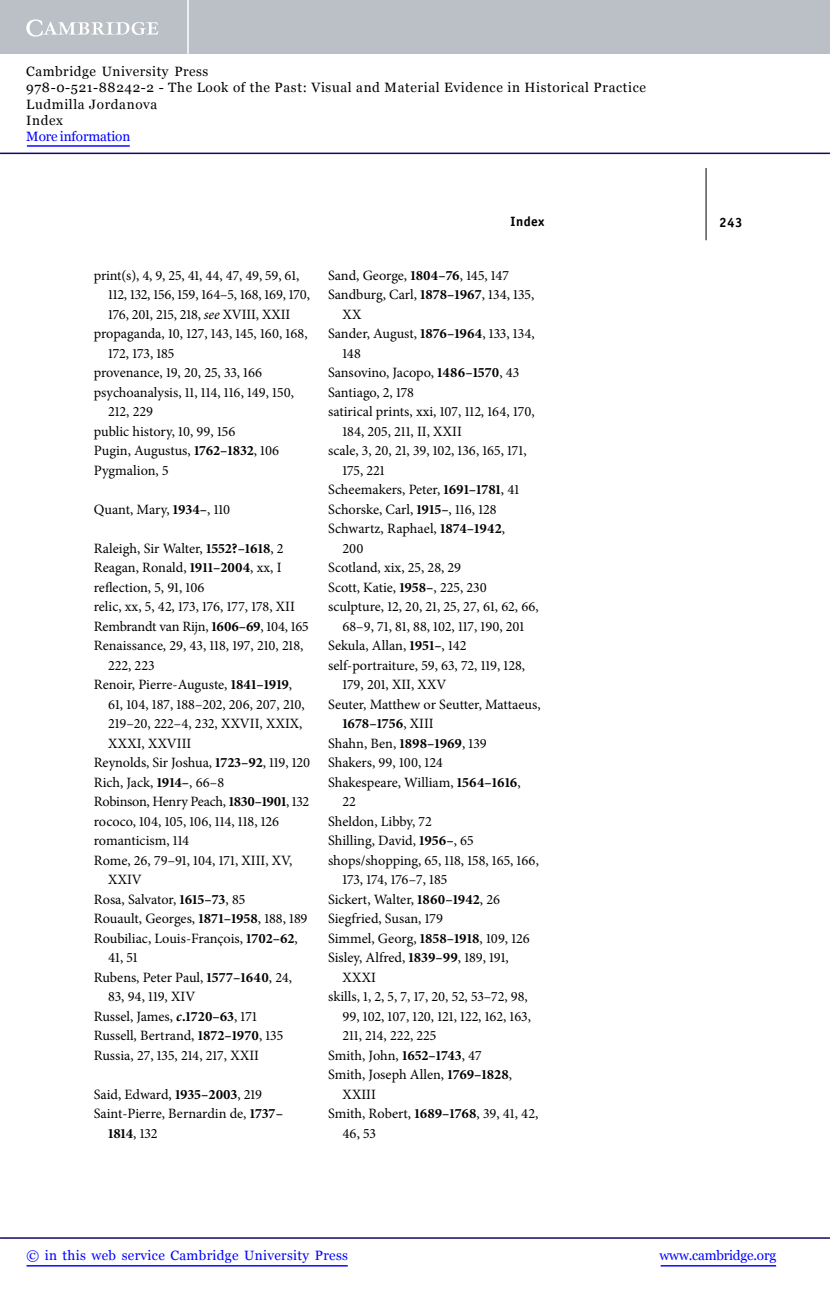
<style>
.page{position:relative;width:830px;height:1289px;background:#fff}
.page>*{position:absolute;margin:0;border:0;box-sizing:border-box;transform-origin:0 0}
.t1{font:14.25px "Minion Pro";color:#000}
.t2{font:14.25px "Minion Pro";letter-spacing:-.02em;color:#000}
.t3{font:700 14.25px "Minion Pro";letter-spacing:-.01em;color:#000}
.t4{font:13.5px/16.2px "Georgia";letter-spacing:.045em;color:#000}
.t5{font:13.5px "Georgia";letter-spacing:.025em;color:#00f}
.t6{font:13.5px "Georgia";letter-spacing:-.015em;color:#00f}
.t7{font:13.5px "Georgia";letter-spacing:-.01em;color:#00f}
.t8{font:700 13.5px "Officina Sans";letter-spacing:.025em;color:#000}
.s1{font-style:italic}
.s2{font-weight:700}
.s3{font-weight:700;font-style:italic}
.s4{font-weight:400}
</style>
<div class="page">
<hr style="left:705px;top:169px;width:1px;height:71px;background:#000">
<div style="left:0;top:0;width:829px;height:54px;background:#bac0c6"></div>
<svg style="left:26px;top:19px;width:132px;height:18px"></svg>
<hr style="left:187px;top:0;width:2px;height:54px;background:#fff">
<hr style="left:0;top:153px;width:829px;height:1px;background:#150666">
<hr style="left:27px;top:145px;width:103px;height:2px;background:#00f">
<hr style="left:660px;top:1265px;width:115px;height:1px;background:#00f">
<hr style="left:0;top:1237px;width:829px;height:2px;background:#150666">
<hr style="left:26px;top:1265px;width:321px;height:1px;background:#00f">
<p class="t4" style="left:26px;top:64px;width:621px">Cambridge University Press<br>978-0-521-88242-2 - The Look of the Past: Visual and Material Evidence in Historical Practice Ludmilla Jordanova<br>Index</p>
<p class="t7" style="left:26px;top:128px;width:105px">More information</p>
<p class="t1" style="left:94px;top:270px;width:207px">print(s), 4 , 9 , 25 , 41 , 44 , 47 , 49 , 59 , 61 ,</p>
<p class="t1" style="left:108px;top:289px;width:203px">112 , 132 , 156 , 159 , 164–5 , 168 , 169 , 170 ,</p>
<p class="t1" style="left:108px;top:309px;width:184px">176 , 201 , 215 , 218, <span class="s1">see</span> XVIII , XXII</p>
<p class="t1" style="left:94px;top:328px;width:215px">propaganda, 10 , 127 , 143 , 145 , 160 , 168 ,</p>
<p class="t1" style="left:108px;top:348px;width:68px">172 , 173 , 185</p>
<p class="t1" style="left:94px;top:367px;width:170px">provenance, 19 , 20 , 25 , 33 , 166</p>
<p class="t1" style="left:94px;top:387px;width:201px">psychoanalysis, 11 , 114 , 116 , 149 , 150 ,</p>
<p class="t1" style="left:108px;top:406px;width:46px">212 , 229</p>
<p class="t1" style="left:94px;top:426px;width:143px">public history, 10 , 99 , 156</p>
<p class="t1" style="left:94px;top:445px;width:187px">Pugin, Augustus, <span class="s2">1762–1832</span> , 106</p>
<p class="t1" style="left:94px;top:465px;width:76px">Pygmalion, 5</p>
<p class="t1" style="left:94px;top:504px;width:138px">Quant, Mary, <span class="s2">1934–</span> , 110</p>
<p class="t1" style="left:94px;top:543px;width:191px">Raleigh, Sir Walter, <span class="s2">1552?–1618</span> , 2</p>
<p class="t1" style="left:94px;top:562px;width:189px">Reagan, Ronald, <span class="s2">1911–2004</span> , xx , I</p>
<p class="t1" style="left:94px;top:582px;width:112px">reflection, 5 , 91 , 106</p>
<p class="t1" style="left:94px;top:601px;width:202px">relic, xx , 5 , 42 , 173 , 176 , 177 , 178 , XII</p>
<p class="t1" style="left:94px;top:621px;width:216px">Rembrandt van Rijn, <span class="s2">1606–69</span> , 104 , 165</p>
<p class="t1" style="left:94px;top:640px;width:211px">Renaissance, 29 , 43 , 118 , 197 , 210 , 218 ,</p>
<p class="t1" style="left:108px;top:660px;width:48px">222 , 223</p>
<p class="t1" style="left:94px;top:679px;width:200px">Renoir, Pierre-Auguste, <span class="s2">1841–1919</span> ,</p>
<p class="t1" style="left:108px;top:699px;width:198px">61 , 104 , 187 , 188–202 , 206 , 207 , 210 ,</p>
<p class="t1" style="left:108px;top:718px;width:196px">219–20 , 222–4 , 232 , XXVII , XXIX ,</p>
<p class="t1" style="left:108px;top:738px;width:85px">XXXI , XXVIII</p>
<p class="t1" style="left:94px;top:757px;width:218px">Reynolds, Sir Joshua, <span class="s2">1723–92</span> , 119 , 120</p>
<p class="t1" style="left:94px;top:777px;width:132px">Rich, Jack, <span class="s2">1914–</span> , 66–8</p>
<p class="t2" style="left:94px;top:796px;width:216px">Robinson, Henry Peach, <span class="s2">1830–1901</span> , 132</p>
<p class="t1" style="left:94px;top:816px;width:187px">rococo, 104 , 105 , 106 , 114 , 118 , 126</p>
<p class="t1" style="left:94px;top:835px;width:97px">romanticism, 114</p>
<p class="t1" style="left:94px;top:855px;width:200px">Rome, 26 , 79–91 , 104 , 171 , XIII , XV ,</p>
<p class="t1" style="left:108px;top:874px;width:35px">XXIV</p>
<p class="t1" style="left:94px;top:894px;width:153px">Rosa, Salvator, <span class="s2">1615–73</span> , 85</p>
<p class="t1" style="left:94px;top:913px;width:215px">Rouault, Georges, <span class="s2">1871–1958</span> , 188 , 189</p>
<p class="t1" style="left:94px;top:933px;width:205px">Roubiliac, Louis-Fran ç ois, <span class="s2">1702–62</span> ,</p>
<p class="t1" style="left:108px;top:952px;width:31px">41 , 51</p>
<p class="t1" style="left:94px;top:972px;width:200px">Rubens, Peter Paul, <span class="s2">1577–1640</span> , 24 ,</p>
<p class="t1" style="left:108px;top:991px;width:89px">83 , 94 , 119 , XIV</p>
<p class="t1" style="left:94px;top:1011px;width:164px">Russel, James, <span class="s3">c</span><span class="s2">.1720–63</span> , 171</p>
<p class="t1" style="left:94px;top:1030px;width:191px">Russell, Bertrand, <span class="s2">1872–1970</span> , 135</p>
<p class="t1" style="left:94px;top:1050px;width:167px">Russia, 27 , 135 , 214 , 217 , XXII</p>
<p class="t1" style="left:94px;top:1089px;width:170px">Said, Edward, <span class="s2">1935–2003</span> , 219</p>
<p class="t1" style="left:94px;top:1108px;width:190px">Saint-Pierre, Bernardin de, <span class="s2">1737–</span></p>
<p class="t3" style="left:108px;top:1128px;width:51px">1814 <span class="s4">, 132</span></p>
<p class="t8" style="left:510px;top:217px;width:35px">Index</p>
<p class="t8" style="left:719px;top:217px;width:25px">243</p>
<p class="t1" style="left:328px;top:270px;width:182px">Sand, George, <span class="s2">1804–76</span> , 145 , 147</p>
<p class="t1" style="left:328px;top:289px;width:207px">Sandburg, Carl, <span class="s2">1878–1967</span> , 134 , 135 ,</p>
<p class="t1" style="left:342px;top:309px;width:20px">XX</p>
<p class="t1" style="left:328px;top:328px;width:208px">Sander, August, <span class="s2">1876–1964</span> , 133 , 134 ,</p>
<p class="t1" style="left:342px;top:348px;width:20px">148</p>
<p class="t1" style="left:328px;top:367px;width:193px">Sansovino, Jacopo, <span class="s2">1486–1570</span> , 43</p>
<p class="t1" style="left:328px;top:387px;width:87px">Santiago, 2 , 178</p>
<p class="t1" style="left:328px;top:406px;width:208px">satirical prints, xxi , 107 , 112 , 164 , 170 ,</p>
<p class="t1" style="left:342px;top:426px;width:121px">184 , 205 , 211 , II , XXII</p>
<p class="t1" style="left:328px;top:445px;width:200px">scale, 3 , 20 , 21 , 39 , 102 , 136 , 165 , 171 ,</p>
<p class="t1" style="left:342px;top:465px;width:44px">175 , 221</p>
<p class="t1" style="left:328px;top:484px;width:193px">Scheemakers, Peter, <span class="s2">1691–1781</span> , 41</p>
<p class="t1" style="left:328px;top:504px;width:170px">Schorske, Carl, <span class="s2">1915–</span> , 116 , 128</p>
<p class="t1" style="left:328px;top:523px;width:178px">Schwartz, Raphael, <span class="s2">1874–1942</span> ,</p>
<p class="t1" style="left:342px;top:543px;width:23px">200</p>
<p class="t1" style="left:328px;top:562px;width:134px">Scotland, xix , 25 , 28 , 29</p>
<p class="t1" style="left:328px;top:582px;width:160px">Scott, Katie, <span class="s2">1958–</span> , 225 , 230</p>
<p class="t1" style="left:328px;top:601px;width:212px">sculpture, 12 , 20 , 21 , 25 , 27 , 61 , 62 , 66 ,</p>
<p class="t1" style="left:342px;top:621px;width:183px">68–9 , 71 , 81 , 88 , 102 , 117 , 190 , 201</p>
<p class="t1" style="left:328px;top:640px;width:140px">Sekula, Allan, <span class="s2">1951–</span> , 142</p>
<p class="t1" style="left:328px;top:660px;width:198px">self-portraiture, 59 , 63 , 72 , 119 , 128 ,</p>
<p class="t1" style="left:342px;top:679px;width:106px">179 , 201 , XII , XXV</p>
<p class="t1" style="left:328px;top:699px;width:214px">Seuter, Matthew or Seutter, Mattaeus,</p>
<p class="t3" style="left:342px;top:718px;width:93px">1678–1756 <span class="s4">, XIII</span></p>
<p class="t1" style="left:328px;top:738px;width:160px">Shahn, Ben, <span class="s2">1898–1969</span> , 139</p>
<p class="t1" style="left:328px;top:757px;width:116px">Shakers, 99 , 100 , 124</p>
<p class="t1" style="left:328px;top:777px;width:194px">Shakespeare, William, <span class="s2">1564–1616</span> ,</p>
<p class="t1" style="left:342px;top:796px;width:15px">22</p>
<p class="t1" style="left:328px;top:816px;width:105px">Sheldon, Libby, 72</p>
<p class="t1" style="left:328px;top:835px;width:147px">Shilling, David, <span class="s2">1956–</span> , 65</p>
<p class="t1" style="left:328px;top:855px;width:212px">shops/shopping, 65 , 118 , 158 , 165 , 166 ,</p>
<p class="t1" style="left:342px;top:874px;width:106px">173 , 174 , 176–7 , 185</p>
<p class="t1" style="left:328px;top:894px;width:173px">Sickert, Walter, <span class="s2">1860–1942</span> , 26</p>
<p class="t1" style="left:328px;top:913px;width:116px">Siegfried, Susan, 179</p>
<p class="t1" style="left:328px;top:933px;width:203px">Simmel, Georg, <span class="s2">1858–1918</span> , 109 , 126</p>
<p class="t1" style="left:328px;top:952px;width:182px">Sisley, Alfred, <span class="s2">1839–99</span> , 189 , 191 ,</p>
<p class="t1" style="left:342px;top:972px;width:35px">XXXI</p>
<p class="t1" style="left:328px;top:991px;width:201px">skills, 1 , 2 , 5 , 7 , 17 , 20 , 52 , 53–72 , 98 ,</p>
<p class="t1" style="left:342px;top:1011px;width:190px">99 , 102 , 107 , 120 , 121 , 122 , 162 , 163 ,</p>
<p class="t1" style="left:342px;top:1030px;width:96px">211 , 214 , 222 , 225</p>
<p class="t1" style="left:328px;top:1050px;width:155px">Smith, John, <span class="s2">1652–1743</span> , 47</p>
<p class="t1" style="left:328px;top:1069px;width:185px">Smith, Joseph Allen, <span class="s2">1769–1828</span> ,</p>
<p class="t1" style="left:342px;top:1089px;width:35px">XXIII</p>
<p class="t1" style="left:328px;top:1108px;width:211px">Smith, Robert, <span class="s2">1689–1768</span> , 39 , 41 , 42 ,</p>
<p class="t1" style="left:342px;top:1128px;width:35px">46 , 53</p>
<p class="t5" style="left:26px;top:1247px;width:323px">© in this web service Cambridge University Press</p>
<p class="t6" style="left:659px;top:1247px;width:118px">www.cambridge.org</p>
</div>
